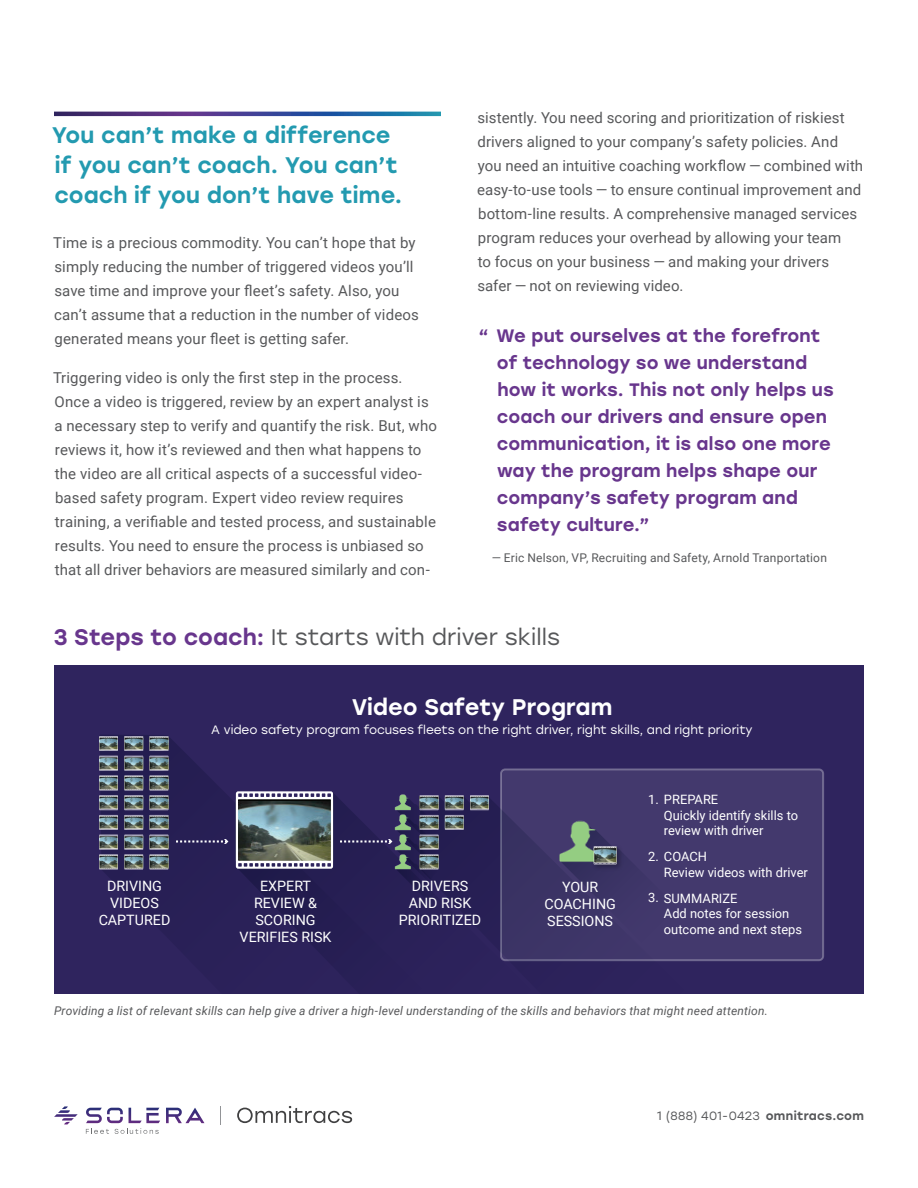
<style>
.page{position:relative;width:918px;height:1188px;background:#fff}
.page>*{position:absolute;margin:0;border:0;box-sizing:border-box;transform-origin:0 0}
.t1{font:500 22.65px "Stolzl";color:#fff}
.t2{font:500 22.5px/30px "Stolzl";letter-spacing:.005em;color:#239ab0}
.t3{font:22.5px "Stolzl";color:#57585a}
.t4{font:500 18px/27px "Stolzl";letter-spacing:.01em;color:#68368d}
.t5{font:15px/24px "Roboto";letter-spacing:.01em;color:#57585a}
.t6{font:14.25px/17.1px "Roboto";color:#fff;text-align:center}
.t7{font:12.9px/15.5px "Roboto";color:#fff}
.t8{font:12.15px "Stolzl";letter-spacing:-.005em;color:#fff}
.t9{font:italic 12px "Roboto";letter-spacing:.015em;color:#57585a}
.t10{font:12px "Roboto";letter-spacing:.015em;color:#57585a}
.t11{font:12px "Stolzl";letter-spacing:.025em;color:#57585a}
.s1{font-weight:500;color:#68368d}
.s2{font-family:"Roboto"}
.s3{font-weight:500}
</style>
<div class="page">
<svg style="left:220px;top:1106px;width:1px;height:19px"></svg>
<svg style="left:237px;top:1106px;width:115px;height:18px"></svg>
<svg style="left:62px;top:1106px;width:142px;height:28px"></svg>
<svg style="left:54px;top:112px;width:387px;height:4px;background:#394990"></svg>
<div style="left:54px;top:665px;width:810px;height:329px;background:#2f245e"></div>
<div style="left:501px;top:769px;width:322px;height:191px;background:#43396d;border-radius:4px"></div>
<div style="left:500px;top:768px;width:324px;height:193px;border:2px solid #fff;border-radius:4px"></div>
<svg style="left:100px;top:735px;width:136px;height:152px"></svg>
<svg style="left:535px;top:844px;width:153px;height:118px"></svg>
<svg style="left:238px;top:792px;width:297px;height:173px"></svg>
<img style="left:236px;top:791px;width:97px;height:78px">
<svg style="left:445px;top:795px;width:19px;height:35px"></svg>
<svg style="left:470px;top:795px;width:19px;height:15px"></svg>
<svg style="left:99px;top:736px;width:19px;height:133px"></svg>
<svg style="left:124px;top:736px;width:19px;height:133px"></svg>
<svg style="left:150px;top:736px;width:18px;height:133px"></svg>
<img style="left:557px;top:820px;width:30px;height:44px">
<svg style="left:560px;top:823px;width:119px;height:129px"></svg>
<svg style="left:176px;top:839px;width:52px;height:5px"></svg>
<svg style="left:340px;top:795px;width:99px;height:107px"></svg>
<h2 class="t2" style="left:52px;top:119px;width:352px">You can’t make a difference if you can’t coach. You can’t coach if you don’t have time.</h2>
<p class="t5" style="left:53px;top:230px;width:367px">Time is a precious commodity. You can’t hope that by simply reducing the number of triggered videos you’ll save time and improve your fleet’s safety. Also, you can’t assume that a reduction in the number of videos generated means your fleet is getting safer.</p>
<p class="t5" style="left:53px;top:365px;width:385px">Triggering video is only the first step in the process.<br>Once a video is triggered, review by an expert analyst is a necessary step to verify and quantify the risk. But, who reviews it, how it’s reviewed and then what happens to the video are all critical aspects of a successful video&shy;based safety program. Expert video review requires training, a verifiable and tested process, and sustainable results. You need to ensure the process is unbiased so that all driver behaviors are measured similarly and con-</p>
<p class="t5" style="left:477px;top:105px;width:387px">sistently. You need scoring and prioritization of riskiest drivers aligned to your company’s safety policies. And you need an intuitive coaching workflow — combined with easy-to-use tools — to ensure continual improvement and bottom-line results. A comprehensive managed services program reduces your overhead by allowing your team<br>to focus on your business — and making your drivers safer — not on reviewing video.</p>
<p class="t4" style="left:497px;top:321px;width:338px;text-indent:-18px">“ We put ourselves at the forefront of technology so we understand how it works. This not only helps us coach our drivers and ensure open communication, it is also one more way the program helps shape our company’s safety program and safety culture.”</p>
<p class="t10" style="left:492px;top:549px;width:337px">— Eric Nelson, VP, Recruiting and Safety, Arnold Tranportation</p>
<h2 class="t3" style="left:54px;top:621px;width:508px"><span class="s1">3 Steps to coach:</span> It starts with driver skills</h2>
<h1 class="t1" style="left:352px;top:691px;width:262px">Video Safety Program</h1>
<p class="t8" style="left:211px;top:721px;width:543px">A video safety program focuses fleets on the right driver, right skills, and right priority</p>
<p class="t6" style="left:99px;top:877px;width:73px">DRIVING<br>VIDEOS<br>CAPTURED</p>
<p class="t6" style="left:399px;top:877px;width:84px">DRIVERS<br>AND RISK<br>PRIORITIZED</p>
<p class="t6" style="left:240px;top:877px;width:93px">EXPERT<br>REVIEW &amp;<br>SCORING<br>VERIFIES RISK</p>
<p class="t6" style="left:544px;top:878px;width:73px">YOUR<br>COACHING<br>SESSIONS</p>
<p class="t7" style="left:664px;top:792px;width:136px;text-indent:-16px">1. PREPARE<br>Quickly identify skills to review with driver</p>
<p class="t7" style="left:664px;top:849px;width:145px;text-indent:-16px">2. COACH<br>Review videos with driver</p>
<p class="t7" style="left:664px;top:890px;width:140px;text-indent:-16px">3. SUMMARIZE<br>Add notes for session outcome and next steps</p>
<p class="t9" style="left:54px;top:1002px;width:716px">Providing a list of relevant skills can help give a driver a high-level understanding of the skills and behaviors that might need attention.</p>
<p class="t11" style="left:656px;top:1108px;width:209px"><span class="s2">1</span> (888) 401-0423 <span class="s3">omnitracs.com</span></p>
</div>
